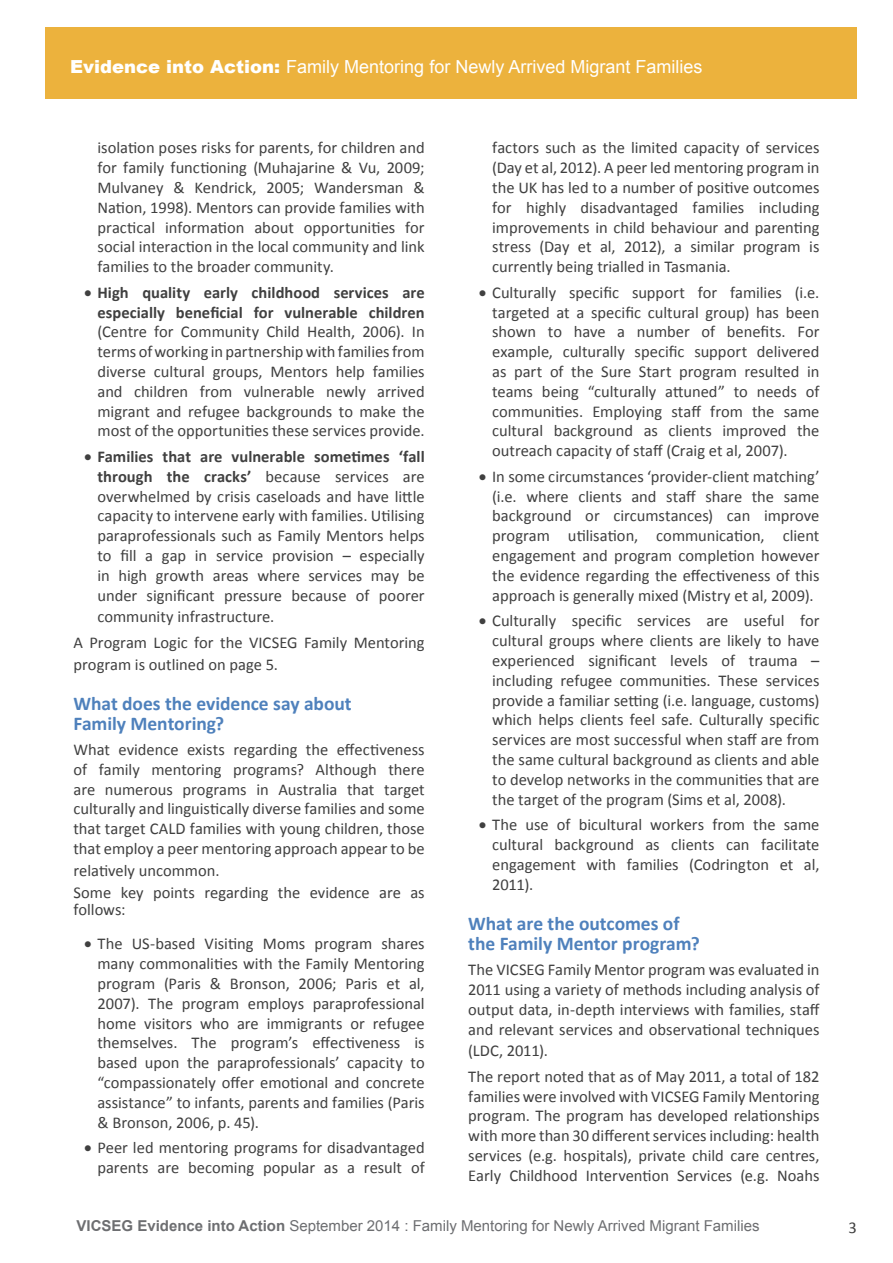
<style>
.page{position:relative;width:893px;height:1263px;background:#fff}
.page>*{position:absolute;margin:0;border:0;box-sizing:border-box;transform-origin:0 0}
.t1{font:700 19.5px/19.6px "Calibri";letter-spacing:-.005em;color:#4f81bc}
.t2{font:18px "Arial";color:#fff}
.t3{font:16.5px/19.8px "Calibri";color:#404040;text-align:justify}
.t4{font:700 16.5px/19.8px "Calibri";color:#404040;text-align:right}
.t5{font:15px "Arial";color:#6d6e71}
.s1{font-weight:900}
.s2{font-weight:700}
</style>
<div class="page">
<div style="left:45px;top:27px;width:812px;height:71px;background:#ecb23d"></div>
<p class="t2" style="left:70px;top:55px;width:634px"><span class="s1">Evidence into Action:</span> Family Mentoring for Newly Arrived Migrant Families</p>
<p class="t3" style="left:97px;top:138px;width:329px">isolation poses risks for parents, for children and for family functioning (Muhajarine &amp; Vu, 2009; Mulvaney &amp; Kendrick, 2005; Wandersman &amp; Nation, 1998). Mentors can provide families with practical information about opportunities for social interaction in the local community and link families to the broader community.</p>
<p class="t4" style="left:84px;top:282px;width:342px">• High quality early childhood services are especially beneficial for vulnerable children</p>
<p class="t3" style="left:97px;top:322px;width:329px">(Centre for Community Child Health, 2006). In terms of working in partnership with families from diverse cultural groups, Mentors help families and children from vulnerable newly arrived migrant and refugee backgrounds to make the most of the opportunities these services provide.</p>
<p class="t3" style="left:97px;top:447px;width:329px;text-indent:-13px">• <span class="s2">Families that are vulnerable sometimes ‘fall through the cracks’</span> because services are overwhelmed by crisis caseloads and have little capacity to intervene early with families. Utilising paraprofessionals such as Family Mentors helps to fill a gap in service provision – especially in high growth areas where services may be under significant pressure because of poorer</p>
<p class="t3" style="left:73px;top:604px;width:353px;line-height:25.7px;text-indent:24px">community infrastructure.<br>A Program Logic for the VICSEG Family Mentoring</p>
<p class="t3" style="left:73px;top:654px;width:206px">program is outlined on page 5.</p>
<p class="t1" style="left:74px;top:694px;width:280px">What does the evidence say about<br>Family Mentoring?</p>
<p class="t3" style="left:74px;top:740px;width:353px">What evidence exists regarding the effectiveness of family mentoring programs? Although there are numerous programs in Australia that target culturally and linguistically diverse families and some that target CALD families with young children, those that employ a peer mentoring approach appear to be</p>
<p class="t3" style="left:74px;top:859px;width:353px;line-height:22.4px">relatively uncommon.<br>Some key points regarding the evidence are as</p>
<p class="t3" style="left:74px;top:899px;width:54px">follows:</p>
<p class="t3" style="left:97px;top:934px;width:329px;text-indent:-13px">• The US-based Visiting Moms program shares many commonalities with the Family Mentoring program (Paris &amp; Bronson, 2006; Paris et al, 2007). The program employs paraprofessional home visitors who are immigrants or refugee themselves. The program’s effectiveness is based upon the paraprofessionals’ capacity to “compassionately offer emotional and concrete assistance” to infants, parents and families (Paris &amp; Bronson, 2006, p. 45).</p>
<p class="t3" style="left:84px;top:1138px;width:342px;text-align:right">• Peer led mentoring programs for disadvantaged parents are becoming popular as a result of</p>
<p class="t3" style="left:492px;top:138px;width:329px">factors such as the limited capacity of services (Day et al, 2012). A peer led mentoring program in the UK has led to a number of positive outcomes for highly disadvantaged families including improvements in child behaviour and parenting stress (Day et al, 2012), a similar program is currently being trialled in Tasmania.</p>
<p class="t3" style="left:492px;top:282px;width:329px;text-indent:-13px">• Culturally specific support for families (i.e. targeted at a specific cultural group) has been shown to have a number of benefits. For example, culturally specific support delivered as part of the Sure Start program resulted in teams being “culturally attuned” to needs of communities. Employing staff from the same cultural background as clients improved the outreach capacity of staff (Craig et al, 2007).</p>
<p class="t3" style="left:492px;top:466px;width:329px;text-indent:-13px">• In some circumstances ‘provider-client matching’ (i.e. where clients and staff share the same background or circumstances) can improve program utilisation, communication, client engagement and program completion however the evidence regarding the effectiveness of this approach is generally mixed (Mistry et al, 2009).</p>
<p class="t3" style="left:492px;top:611px;width:329px;text-indent:-13px">• Culturally specific services are useful for cultural groups where clients are likely to have experienced significant levels of trauma – including refugee communities. These services provide a familiar setting (i.e. language, customs) which helps clients feel safe. Culturally specific services are most successful when staff are from the same cultural background as clients and able to develop networks in the communities that are the target of the program (Sims et al, 2008).</p>
<p class="t3" style="left:492px;top:815px;width:329px;text-indent:-13px">• The use of bicultural workers from the same cultural background as clients can facilitate engagement with families (Codrington et al, 2011).</p>
<p class="t1" style="left:468px;top:914px;width:233px">What are the outcomes of the Family Mentor program?</p>
<p class="t3" style="left:468px;top:960px;width:353px">The VICSEG Family Mentor program was evaluated in 2011 using a variety of methods including analysis of output data, in-depth interviews with families, staff and relevant services and observational techniques</p>
<p class="t3" style="left:468px;top:1038px;width:353px;line-height:25.7px">(LDC, 2011).<br>The report noted that as of May 2011, a total of 182</p>
<p class="t3" style="left:468px;top:1086px;width:353px">families were involved with VICSEG Family Mentoring program. The program has developed relationships with more than 30 different services including: health services (e.g. hospitals), private child care centres, Early Childhood Intervention Services (e.g. Noahs</p>
<p class="t5" style="left:76px;top:1216px;width:684px"><span class="s2">VICSEG Evidence into Action</span> September 2014 : Family Mentoring for Newly Arrived Migrant Families</p>
<p class="t3" style="left:848px;top:1218px;width:10px">3</p>
</div>
